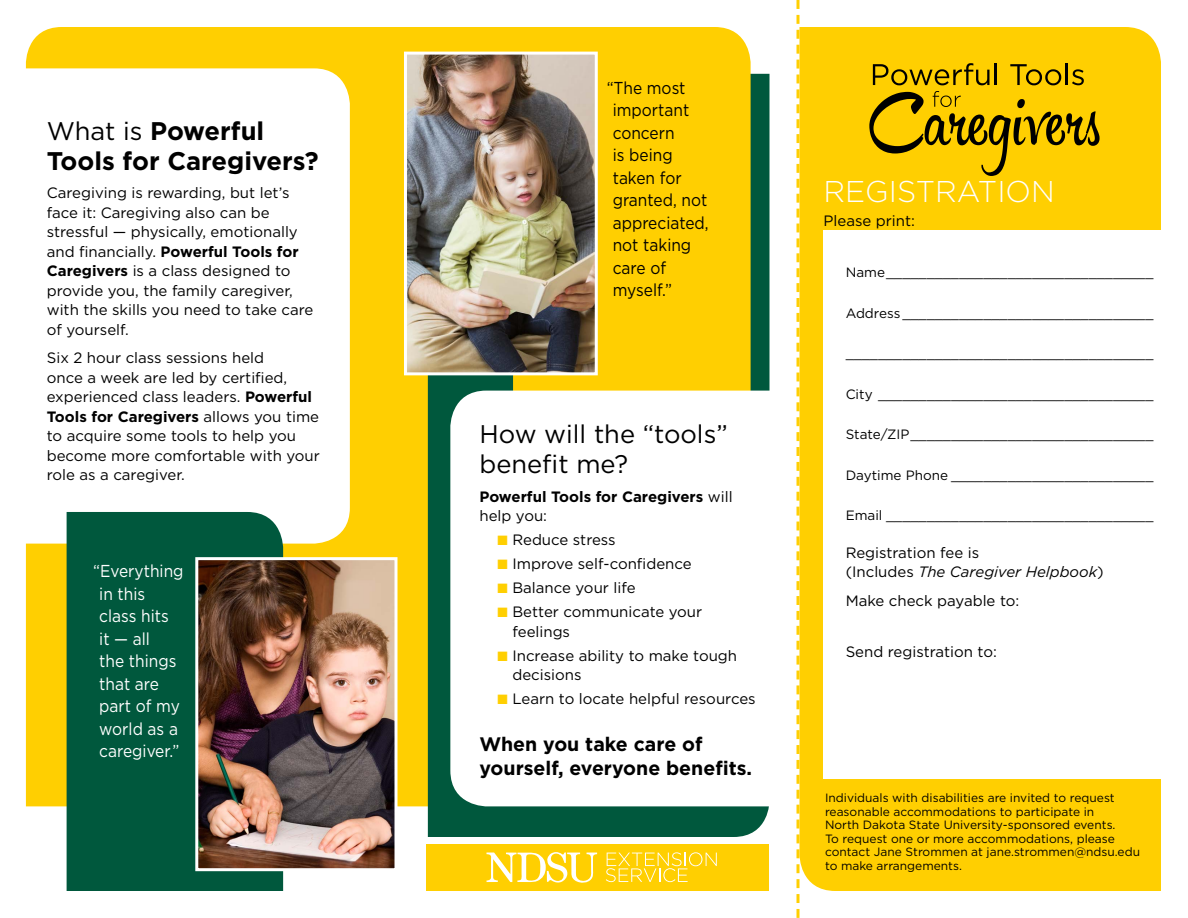
<style>
.page{position:relative;width:1188px;height:918px;background:#fff}
.page>*{position:absolute;margin:0;border:0;box-sizing:border-box;transform-origin:0 0}
.t1{font:300 30px "Gotham";color:#fff}
.t2{font:700 25.5px/30px "Gotham";color:#000}
.t3{font:25.5px/30px "Gotham";color:#000}
.t4{font:700 19.5px/24px "Gotham";color:#000}
.t5{font:17.25px/22.5px "Gotham";color:#000;scale:.9 1}
.t6{font:17.25px/22.5px "Gotham";color:#fff;scale:.9 1}
.t7{font:15px/19.5px "Gotham";color:#000}
.t8{font:700 15px/19.5px "Gotham";color:#000}
.t9{font:13.5px "Gotham";color:#000}
.t10{font:12px/13.5px "Gotham";color:#000}
.s1{font-weight:400}
.s2{font-weight:700}
.s3{color:#ffcf01}
.s4{font-style:italic}
</style>
<div class="page">
<div style="left:26px;top:27px;width:487px;height:779px;background:#ffcf01"></div>
<div style="left:428px;top:74px;width:342px;height:763px;background:#00583d"></div>
<div style="left:427px;top:844px;width:342px;height:47px;background:#ffcf01"></div>
<svg style="left:486px;top:852px;width:111px;height:31px"></svg>
<svg style="left:606px;top:852px;width:111px;height:30px"></svg>
<div style="left:800px;top:27px;width:361px;height:864px;background:#ffcf01"></div>
<div style="left:824px;top:230px;width:342px;height:549px;background:#fff"></div>
<svg style="left:26px;top:68px;width:324px;height:476px"></svg>
<svg style="left:873px;top:63px;width:116px;height:22px;background:#c09b00"></svg>
<hr style="left:995px;top:63px;width:2px;height:22px;background:#000">
<svg style="left:1010px;top:64px;width:51px;height:21px"></svg>
<hr style="left:1066px;top:63px;width:2px;height:22px;background:#000">
<svg style="left:1072px;top:69px;width:12px;height:16px"></svg>
<svg style="left:869px;top:91px;width:231px;height:85px;background:#cfa800"></svg>
<svg style="left:796px;top:0;width:4px;height:918px"></svg>
<div style="left:67px;top:512px;width:216px;height:379px;background:#00583d"></div>
<div style="left:513px;top:27px;width:238px;height:364px;background:#ffcf01"></div>
<svg style="left:450px;top:391px;width:320px;height:415px"></svg>
<img style="left:408px;top:56px;width:186px;height:315px">
<div style="left:404px;top:52px;width:194px;height:323px;border:3px solid #fff"></div>
<img style="left:199px;top:561px;width:195px;height:306px">
<div style="left:195px;top:557px;width:203px;height:314px;border:3px solid #fff"></div>
<h2 class="t2" style="left:47px;top:116px;width:273px"><span class="s1">What is</span> Powerful<br>Tools for Caregivers?</h2>
<p class="t7" style="left:47px;top:183px;width:268px">Caregiving is rewarding, but let’s face it: Caregiving also can be stressful — physically, emotionally and financially. <span class="s2">Powerful Tools for<br>Caregivers</span> is a class designed to provide you, the family caregiver, with the skills you need to take care of yourself.</p>
<p class="t7" style="left:47px;top:348px;width:275px">Six 2 hour class sessions held<br>once a week are led by certified, experienced class leaders. <span class="s2">Powerful<br>Tools for Caregivers</span> allows you time to acquire some tools to help you become more comfortable with your role as a caregiver.</p>
<p class="t6" style="left:99px;top:560px;width:95px;text-indent:-6px">“Everything in this class hits<br>it — all<br>the things that are part of my world as a caregiver.”</p>
<p class="t5" style="left:613px;top:76px;width:108px;text-indent:-6px">“The most important concern<br>is being taken for granted, not appreciated, not taking care of myself.”</p>
<h2 class="t3" style="left:479px;top:419px;width:250px">How will the “tools” benefit me?</h2>
<p class="t8" style="left:479px;top:487px;width:255px">Powerful Tools for Caregivers <span class="s1">will help you:</span></p>
<p class="t7" style="left:497px;top:530px;width:120px"><span class="s3">■</span> Reduce stress</p>
<p class="t7" style="left:497px;top:554px;width:196px"><span class="s3">■</span> Improve self-confidence</p>
<p class="t7" style="left:497px;top:578px;width:140px"><span class="s3">■</span> Balance your life</p>
<p class="t7" style="left:512px;top:602px;width:191px;text-indent:-15px"><span class="s3">■</span> Better communicate your feelings</p>
<p class="t7" style="left:512px;top:646px;width:226px;text-indent:-15px"><span class="s3">■</span> Increase ability to make tough decisions</p>
<p class="t7" style="left:497px;top:689px;width:260px"><span class="s3">■</span> Learn to locate helpful resources</p>
<h3 class="t4" style="left:479px;top:732px;width:274px">When you take care of yourself, everyone benefits.</h3>
<h1 class="t1" style="left:824px;top:173px;width:233px">REGISTRATION</h1>
<p class="t7" style="left:824px;top:211px;width:93px">Please print:</p>
<p class="t9" style="left:846px;top:264px;width:309px">Name_________________________________</p>
<p class="t9" style="left:846px;top:305px;width:309px">Address_______________________________</p>
<p class="t9" style="left:846px;top:345px;width:309px">______________________________________</p>
<p class="t9" style="left:846px;top:386px;width:309px">City __________________________________</p>
<p class="t9" style="left:846px;top:426px;width:309px">State/ZIP______________________________</p>
<p class="t9" style="left:846px;top:467px;width:309px">Daytime Phone _________________________</p>
<p class="t9" style="left:846px;top:507px;width:309px">Email _________________________________</p>
<p class="t7" style="left:846px;top:543px;width:260px">Registration fee is<br>(Includes <span class="s4">The Caregiver Helpbook</span>)</p>
<p class="t7" style="left:846px;top:591px;width:175px">Make check payable to:</p>
<p class="t7" style="left:846px;top:642px;width:153px">Send registration to:</p>
<p class="t10" style="left:825px;top:791px;width:317px">Individuals with disabilities are invited to request reasonable accommodations to participate in<br>North Dakota State University-sponsored events.<br>To request one or more accommodations, please contact Jane Strommen at jane.strommen@ndsu.edu to make arrangements.</p>
</div>
